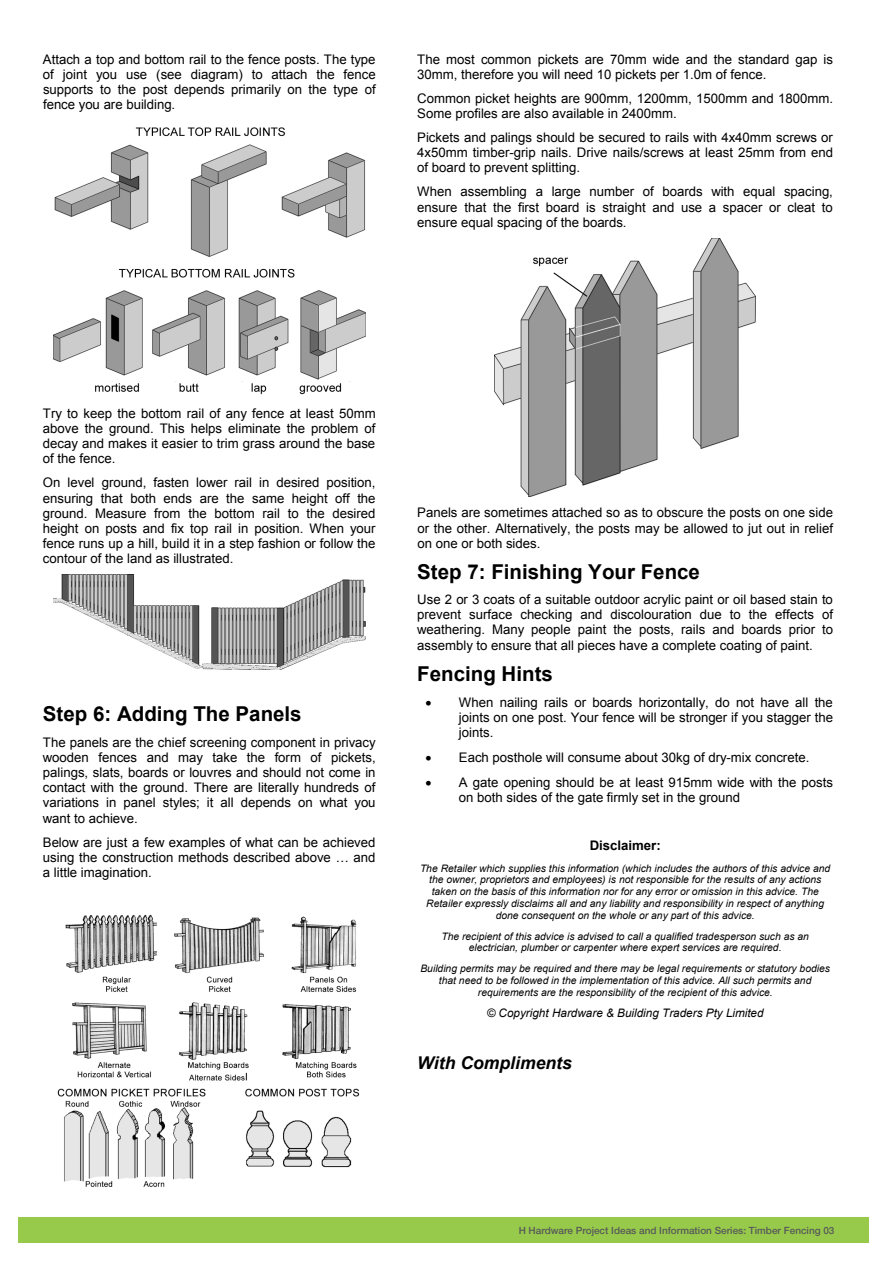
<style>
.page{position:relative;width:893px;height:1263px;background:#fff}
.page>*{position:absolute;margin:0;border:0;box-sizing:border-box;transform-origin:0 0}
.t1{font:700 20.55px "Arial";color:#000}
.t2{font:italic 700 17.55px "Arial";color:#000}
.t3{font:13.2px/15.1px "Arial";color:#000}
.t4{font:700 13.2px "Arial";color:#000}
.t5{font:italic 11.7px "Arial";color:#000}
.t6{font:italic 10.35px/11.9px "Arial";color:#000;text-align:center}
.t7{font:500 10.05px "Helvetica Neue";color:#57585a}
</style>
<div class="page">
<div style="left:18px;top:1217px;width:851px;height:26px;background:#97ca4b"></div>
<img style="left:53px;top:127px;width:312px;height:268px">
<img style="left:53px;top:575px;width:312px;height:94px">
<img style="left:57px;top:914px;width:303px;height:273px">
<img style="left:495px;top:238px;width:260px;height:258px">
<p class="t3" style="left:43px;top:52px;width:334px;text-align:justify">Attach a top and bottom rail to the fence posts. The type of joint you use (see diagram) to attach the fence supports to the post depends primarily on the type of fence you are building.</p>
<p class="t3" style="left:417px;top:52px;width:417px">The most common pickets are 70mm wide and the standard gap is<br>30mm, therefore you will need 10 pickets per 1.0m of fence.</p>
<p class="t3" style="left:417px;top:91px;width:417px">Common picket heights are 900mm, 1200mm, 1500mm and 1800mm.<br>Some profiles are also available in 2400mm.</p>
<p class="t3" style="left:417px;top:130px;width:417px;text-align:justify">Pickets and palings should be secured to rails with 4x40mm screws or 4x50mm timber-grip nails. Drive nails/screws at least 25mm from end of board to prevent splitting.</p>
<p class="t3" style="left:417px;top:184px;width:417px;text-align:justify">When assembling a large number of boards with equal spacing, ensure that the first board is straight and use a spacer or cleat to ensure equal spacing of the boards.</p>
<p class="t3" style="left:43px;top:406px;width:334px">Try to keep the bottom rail of any fence at least 50mm above the ground. This helps eliminate the problem of</p>
<p class="t3" style="left:43px;top:436px;width:334px">decay and makes it easier to trim grass around the base of the fence.</p>
<p class="t3" style="left:43px;top:475px;width:334px">On level ground, fasten lower rail in desired position, ensuring that<br>ground. Measure from the bottom rail to the desired height on posts and fix top rail in position. When your fence runs up a hill, build it in a step fashion or follow the contour of the land as illustrated.</p>
<p class="t3" style="left:130px;top:490px;width:247px">both ends are the same height off the</p>
<p class="t1" style="left:43px;top:700px;width:260px">Step 6: Adding The Panels</p>
<p class="t3" style="left:43px;top:735px;width:334px;text-align:right">The panels are the chief screening component in privacy of pickets,</p>
<p class="t3" style="left:43px;top:750px;width:334px">wooden fences and may take the form<br>palings, slats, boards or louvres and should not come in contact with the ground. There are literally hundreds of variations in panel styles; it all depends on what you want to achieve.</p>
<p class="t3" style="left:43px;top:834px;width:334px">Below are just a few examples of what can be achieved</p>
<p class="t3" style="left:43px;top:865px;width:110px">a little imagination.</p>
<p class="t3" style="left:43px;top:850px;width:334px">using the construction methods described above … and</p>
<p class="t3" style="left:417px;top:505px;width:417px;text-align:justify">Panels are sometimes attached so as to obscure the posts on one side or the other. Alternatively, the posts may be allowed to jut out in relief on one or both sides.</p>
<p class="t1" style="left:417px;top:558px;width:284px">Step 7: Finishing Your Fence</p>
<p class="t3" style="left:417px;top:592px;width:417px;text-align:justify">Use 2 or 3 coats of a suitable outdoor acrylic paint or oil based stain to prevent surface checking and discolouration due to the effects of weathering. Many people paint the posts, rails and boards prior to assembly to ensure that all pieces have a complete coating of paint.</p>
<p class="t1" style="left:417px;top:660px;width:137px">Fencing Hints</p>
<p class="t3" style="left:459px;top:695px;width:376px;text-align:justify;text-indent:-33px">• When nailing rails or boards horizontally, do not have all the joints on one post. Your fence will be stronger if you stagger the joints.</p>
<p class="t3" style="left:426px;top:750px;width:385px">• Each posthole will consume about 30kg of dry-mix concrete.</p>
<p class="t3" style="left:426px;top:775px;width:409px">• A gate opening should be at least 915mm wide w th the posts</p>
<p class="t3" style="left:759px;top:775px;width:4px">i</p>
<p class="t3" style="left:459px;top:790px;width:283px">on both sides of the gate firmly set in the ground</p>
<p class="t4" style="left:590px;top:837px;width:73px">Disclaimer:</p>
<p class="t6" style="left:420px;top:862px;width:412px">The Retailer which supplies this information (which includes the authors of this advice and</p>
<p class="t6" style="left:426px;top:874px;width:399px">the owner, proprietors and employees) is not responsible for the results of any actions taken on the basis of this information nor for any error or omission in this advice. The Retailer expressly disclaims all and any liability and responsibility in respect of anything done consequent on the whole or any part of this advice.</p>
<p class="t6" style="left:441px;top:930px;width:369px">The recipient of this advice is advised to call a qualified tradesperson such as an</p>
<p class="t6" style="left:420px;top:937px;width:411px;line-height:20.5px">electrician, plumber or carpenter where expert services are required.<br>Building permits may be required and there may be legal requirements or statutory bodies</p>
<p class="t6" style="left:439px;top:974px;width:374px">that need to be followed in the implementation of this advice. All such permits and</p>
<p class="t6" style="left:478px;top:986px;width:296px">requirements are the responsibility of the recipient of this advice.</p>
<p class="t5" style="left:487px;top:1006px;width:279px">© Copyright Hardware &amp; Building Traders Pty Limited</p>
<p class="t2" style="left:434px;top:1052px;width:139px">i Compliments</p>
<p class="t2" style="left:417px;top:1052px;width:40px">W th</p>
<p class="t7" style="left:519px;top:1224px;width:317px">H Hardware Project Ideas and Information Series: Timber Fencing 03</p>
</div>
